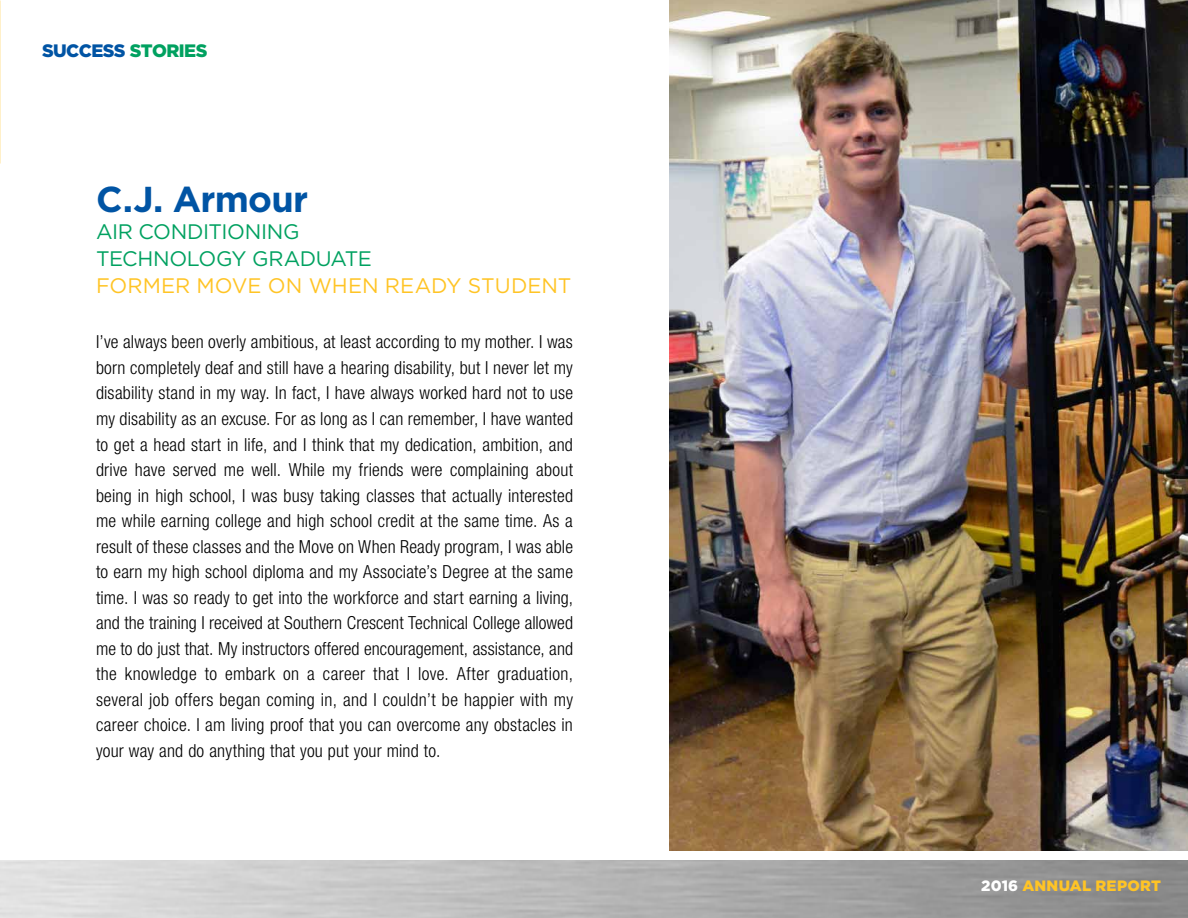
<style>
.page{position:relative;width:1188px;height:918px;background:#fff}
.page>*{position:absolute;margin:0;border:0;box-sizing:border-box;transform-origin:0 0}
.t1{font:700 36px "Gotham";letter-spacing:-.02em;color:#0054a4}
.t2{font:21px/27px "Gotham";letter-spacing:-.02em;color:#00a160}
.t3{font:21px "Gotham";color:#ffc425}
.t4{font:300 condensed 18px/25.5px "Helvetica Neue LT Std";letter-spacing:.01em;color:#000;text-align:justify}
.t5{font:900 18px "Gotham";letter-spacing:-.03em;color:#0054a4}
.t6{font:900 15px "Gotham";letter-spacing:.015em;color:#ffc425}
.s1{color:#00a160}
.s2{color:#fff}
</style>
<div class="page">
<img style="left:669px;top:0;width:519px;height:850px">
<p class="t5" style="left:42px;top:40px;width:167px">SUCCESS <span class="s1">STORIES</span></p>
<h1 class="t1" style="left:96px;top:177px;width:214px">C.J. Armour</h1>
<p class="t2" style="left:96px;top:218px;width:277px">AIR CONDITIONING<br>TECHNOLOGY GRADUATE</p>
<p class="t3" style="left:96px;top:273px;width:477px">FORMER MOVE ON WHEN READY STUDENT</p>
<p class="t4" style="left:96px;top:329px;width:479px">I’ve always been overly ambitious, at least according to my mother. I was born completely deaf and still have a hearing disability, but I never let my disability stand in my way. In fact, I have always worked hard not to use my disability as an excuse. For as long as I can remember, I have wanted to get a head start in life, and I think that my dedication, ambition, and drive have served me well. While my friends were complaining about being in high school, I was busy taking classes that actually interested me while earning college and high school credit at the same time. As a result of these classes and the Move on When Ready program, I was able to earn my high school diploma and my Associate’s Degree at the same time. I was so ready to get into the workforce and start earning a living, and the training I received at Southern Crescent Technical College allowed me to do just that. My instructors offered encouragement, assistance, and the knowledge to embark on a career that I love. After graduation, several job offers began coming in, and I couldn’t be happier with my career choice. I am living proof that you can overcome any obstacles in your way and do anything that you put your mind to.</p>
<p class="t6" style="left:981px;top:877px;width:181px"><span class="s2">2016</span> ANNUAL REPORT</p>
</div>
